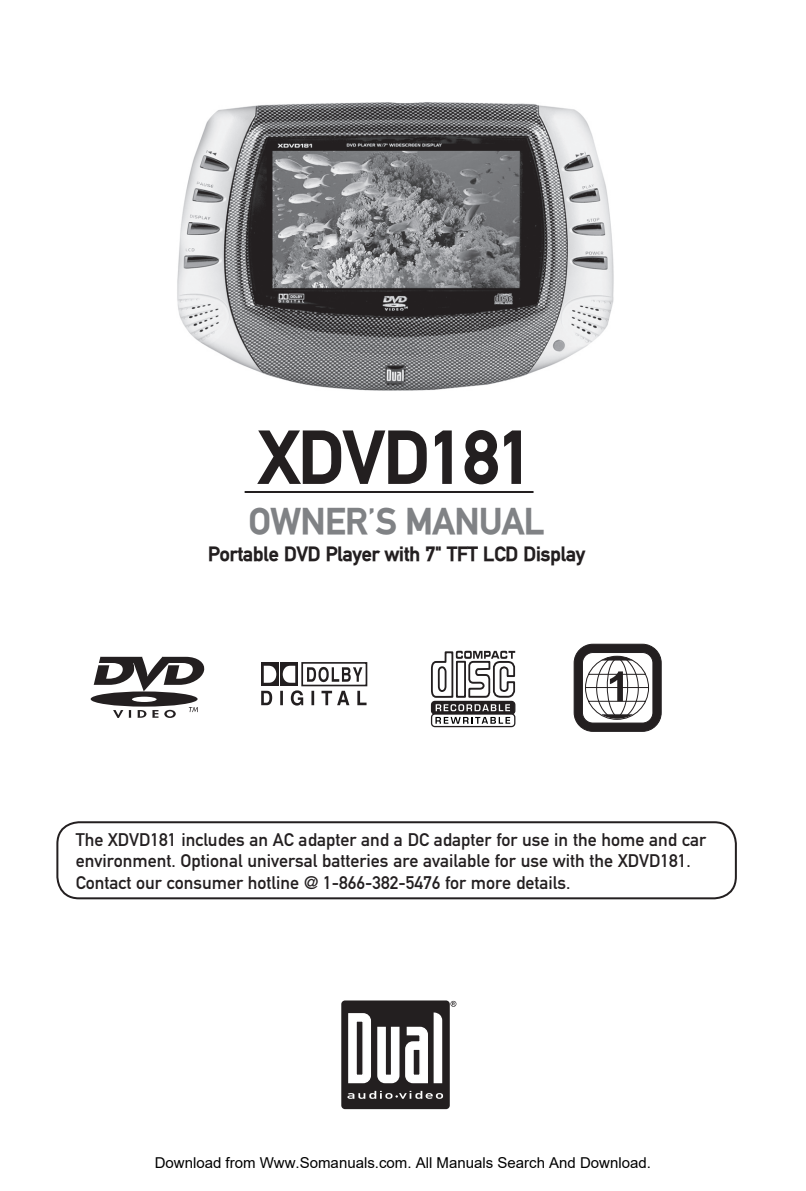
<style>
.page{position:relative;width:806px;height:1191px;background:#fff}
.page>*{position:absolute;margin:0;border:0;box-sizing:border-box;transform-origin:0 0}
.t1{font:700 72px "DIN Mittelschrift";color:#231f20}
.t2{font:700 36px "DIN Mittelschrift";color:#808285}
.t3{font:700 20px "DIN Mittelschrift";color:#231f20}
.t4{font:18px/21.6px "DIN Mittelschrift";color:#231f20}
.t5{font:15px "Arial";color:#000}
.s1{font-weight:400}
</style>
<div class="page">
<img style="left:177px;top:102px;width:437px;height:289px">
<div style="left:341px;top:1000px;width:108px;height:109px;background:#231f20;border-radius:4px"></div>
<svg style="left:348px;top:1012px;width:94px;height:72px"></svg>
<svg style="left:347px;top:1090px;width:96px;height:8px"></svg>
<svg style="left:450px;top:1001px;width:6px;height:5px"></svg>
<svg style="left:93px;top:657px;width:111px;height:34px"></svg>
<div style="left:91px;top:691px;width:106px;height:15px;background:#231f20;border-radius:50%"></div>
<svg style="left:113px;top:710px;width:18px;height:8px"></svg>
<svg style="left:137px;top:710px;width:9px;height:7px"></svg>
<svg style="left:152px;top:710px;width:7px;height:7px"></svg>
<svg style="left:164px;top:710px;width:12px;height:8px"></svg>
<svg style="left:166px;top:711px;width:7px;height:5px"></svg>
<svg style="left:189px;top:707px;width:8px;height:5px"></svg>
<div style="left:132px;top:696px;width:24px;height:6px;background:#fff;border-radius:50%"></div>
<div style="left:261px;top:662px;width:17px;height:24px;background:#231f20"></div>
<div style="left:280px;top:662px;width:18px;height:24px;background:linear-gradient(to bottom,#231f20,#231f20)"></div>
<div style="left:301px;top:662px;width:66px;height:24px;border:2px solid #231f20"></div>
<svg style="left:263px;top:666px;width:13px;height:17px"></svg>
<svg style="left:282px;top:666px;width:13px;height:17px"></svg>
<svg style="left:307px;top:667px;width:55px;height:15px"></svg>
<svg style="left:261px;top:690px;width:105px;height:15px"></svg>
<svg style="left:430px;top:650px;width:85px;height:78px"></svg>
<div style="left:573px;top:644px;width:87px;height:87px;background:#231f20;border-radius:19px"></div>
<div style="left:573px;top:644px;width:88px;height:87px;border:1px solid #231f20;border-radius:19px"></div>
<svg style="left:582px;top:652px;width:70px;height:71px;background:#c9c8c8"></svg>
<svg style="left:74px;top:898px;width:640px;height:2px"></svg>
<svg style="left:56px;top:821px;width:681px;height:77px"></svg>
<hr style="left:244px;top:491px;width:289px;height:2px;background:#231f20">
<h1 class="t1" style="left:259px;top:415px;width:275px">XDVD181</h1>
<h2 class="t2" style="left:249px;top:500px;width:296px">OWNER<span class="s1">’</span>S MANUAL</h2>
<p class="t3" style="left:208px;top:542px;width:378px">Portable DVD Player with 7" TFT LCD Display</p>
<p class="t4" style="left:76px;top:828px;width:631px">The XDVD181 includes an AC adapter and a DC adapter for use in the home and car environment. Optional universal batteries are available for use with the XDVD181.<br>Contact our consumer hotline @ 1-866-382-5476 for more details.</p>
<p class="t5" style="left:154px;top:1154px;width:497px">Download from Www.Somanuals.com. All Manuals Search And Download.</p>
</div>
